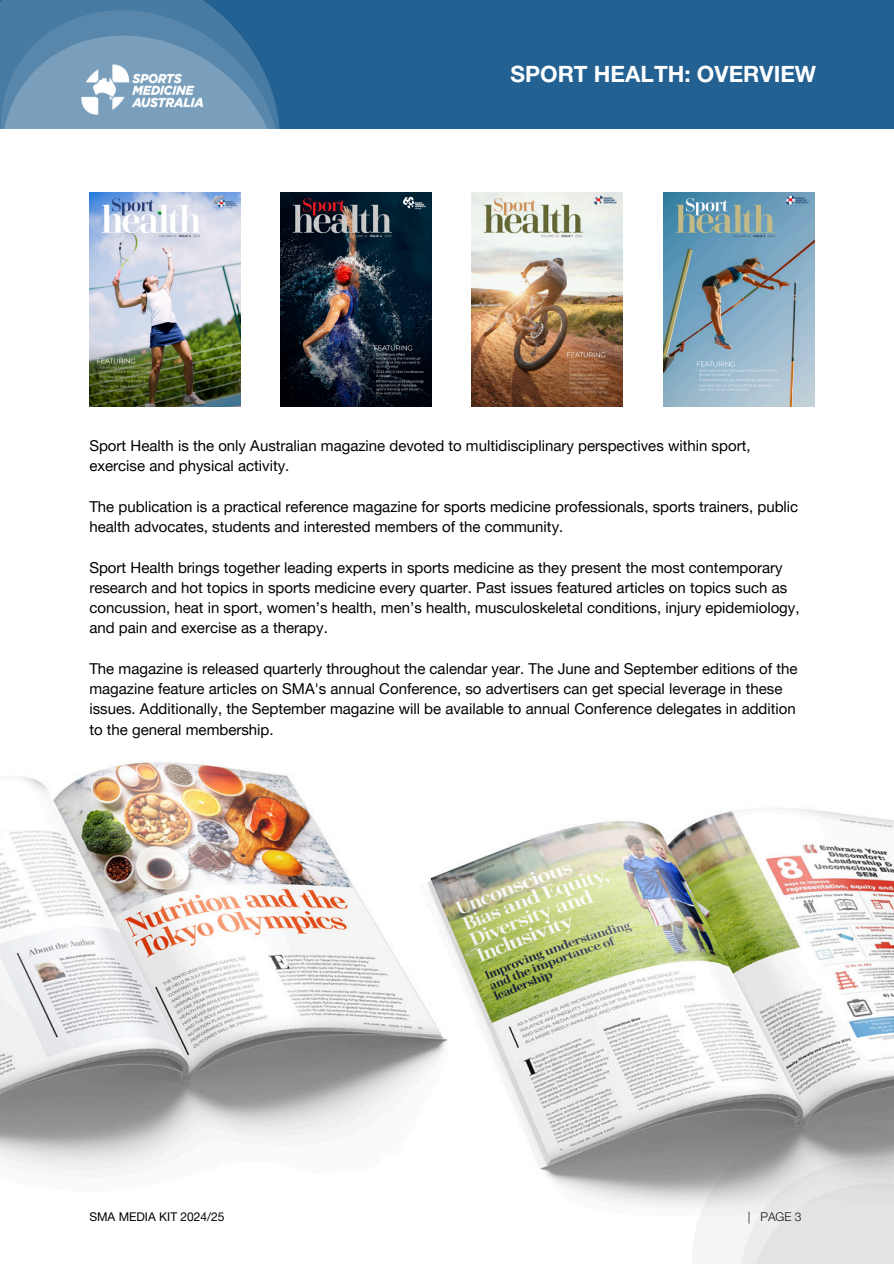
<style>
.page{position:relative;width:894px;height:1264px;background:#fff}
.page>*{position:absolute;margin:0;border:0;box-sizing:border-box;transform-origin:0 0}
.t1{font:700 22.5px "Helvetica Neue LT Pro";color:#fff}
.t2{font:15px/20.2px "Helvetica Neue LT Pro";color:#000}
.t3{font:12px "Helvetica Neue LT Pro";color:#000}
.t4{font:300 12px "Helvetica Neue LT Pro";color:#100f0d}
</style>
<div class="page">
<div style="left:0;top:0;width:893px;height:129px;background:#236192"></div>
<img style="left:0;top:762px;width:893px;height:443px">
<svg style="left:672px;top:1103px;width:221px;height:160px;background:#c0c0c1"></svg>
<svg style="left:0;top:0;width:299px;height:295px"></svg>
<img style="left:77px;top:61px;width:129px;height:57px">
<img style="left:89px;top:193px;width:151px;height:213px">
<img style="left:280px;top:193px;width:151px;height:213px">
<img style="left:471px;top:193px;width:151px;height:213px">
<img style="left:663px;top:193px;width:151px;height:213px">
<p class="t1" style="left:510px;top:66px;width:307px">SPORT HEALTH: OVERVIEW</p>
<h2 class="t2" style="left:89px;top:438px;width:662px">Sport Health is the only Australian magazine devoted to multidisciplinary perspectives within sport, exercise and physical activity.</h2>
<h2 class="t2" style="left:89px;top:498px;width:710px">The publication is a practical reference magazine for sports medicine professionals, sports trainers, public health advocates, students and interested members of the community.</h2>
<h2 class="t2" style="left:89px;top:559px;width:711px">Sport Health brings together leading experts in sports medicine as they present the most contemporary research and hot topics in sports medicine every quarter. Past issues featured articles on topics such as concussion, heat in sport, women’s health, men’s health, musculoskeletal conditions, injury epidemiology, and pain and exercise as a therapy.</h2>
<h2 class="t2" style="left:89px;top:660px;width:709px">The magazine is released quarterly throughout the calendar year. The June and September editions of the magazine feature articles on SMA's annual Conference, so advertisers can get special leverage in these issues. Additionally, the September magazine will be available to annual Conference delegates in addition to the general membership.</h2>
<p class="t3" style="left:89px;top:1211px;width:137px">SMA MEDIA KIT 2024/25</p>
<p class="t4" style="left:747px;top:1211px;width:55px">| PAGE 3</p>
</div>
